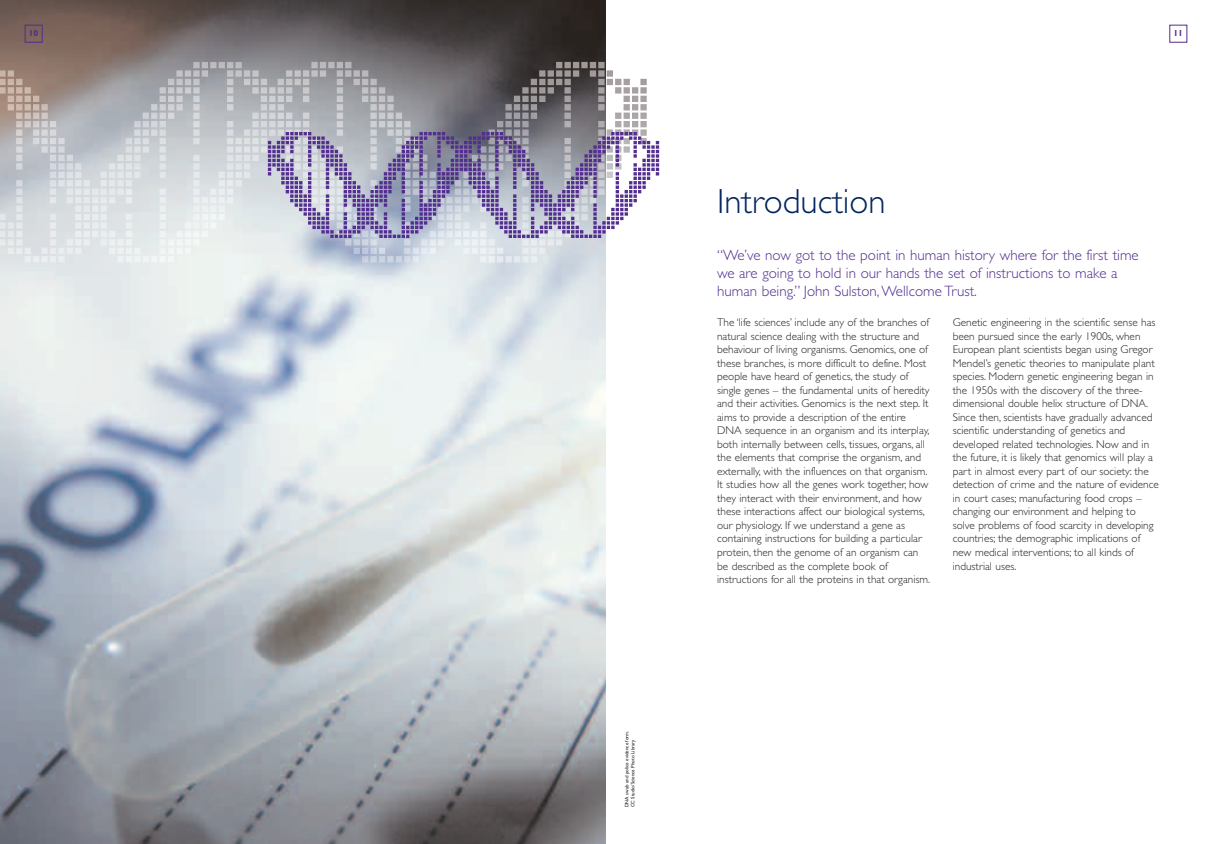
<style>
.page{position:relative;width:1212px;height:844px;background:#fff}
.page>*{position:absolute;margin:0;border:0;box-sizing:border-box;transform-origin:0 0}
.t1{font:300 35px "Gill Sans";color:#00255d}
.t2{font:300 15px/18px "Gill Sans";color:#532d8f}
.t3{font:300 11.25px/13.5px "Gill Sans";color:#231f20}
.t4{font:700 8.75px "Gill Sans";color:#532d8f}
.t5{font:5px/6px "Gill Sans";color:#231f20}
</style>
<div class="page">
<img style="left:0;top:0;width:606px;height:843px">
<div style="left:1169px;top:25px;width:18px;height:18px;border:1px solid #532d8f"></div>
<div style="left:25px;top:25px;width:18px;height:18px;border:1px solid #532d8f"></div>
<img style="left:0;top:62px;width:647px;height:175px">
<svg style="left:268px;top:132px;width:391px;height:106px"></svg>
<p class="t4" style="left:29px;top:30px;width:11px">10</p>
<p class="t4" style="left:1173px;top:30px;width:11px">11</p>
<h1 class="t1" style="left:717px;top:188px;width:170px">Introduction</h1>
<h2 class="t2" style="left:717px;top:247px;width:423px">“We’ve now got to the point in human history where for the first time we are going to hold in our hands the set of instructions to make a human being.” John Sulston,Wellcome Trust.</h2>
<p class="t5" style="left:624px;top:807px;width:78px;rotate:-90deg">DNA swab and police evidence form.<br>CC Studio/Science Photo Library</p>
<p class="t3" style="left:717px;top:317px;width:215px">The ‘life sciences’ include any of the branches of natural science dealing with the structure and behaviour of living organisms. Genomics, one of these branches, is more difficult to define. Most people have heard of genetics, the study of single genes – the fundamental units of heredity and their activities. Genomics is the next step. It aims to provide a description of the entire DNA sequence in an organism and its interplay, both internally between cells, tissues, organs, all the elements that comprise the organism, and externally, with the influences on that organism.<br>It studies how all the genes work together, how they interact with their environment, and how these interactions affect our biological systems, our physiology. If we understand a gene as containing instructions for building a particular protein, then the genome of an organism can be described as the complete book of instructions for all the proteins in that organism.</p>
<p class="t3" style="left:953px;top:317px;width:208px">Genetic engineering in the scientific sense has been pursued since the early 1900s, when European plant scientists began using Gregor Mendel’s genetic theories to manipulate plant species. Modern genetic engineering began in the 1950s with the discovery of the three&shy;dimensional double helix structure of DNA.<br>Since then, scientists have gradually advanced scientific understanding of genetics and developed related technologies. Now and in the future, it is likely that genomics will play a part in almost every part of our society: the detection of crime and the nature of evidence in court cases; manufacturing food crops – changing our environment and helping to solve problems of food scarcity in developing countries; the demographic implications of new medical interventions; to all kinds of industrial uses.</p>
</div>
